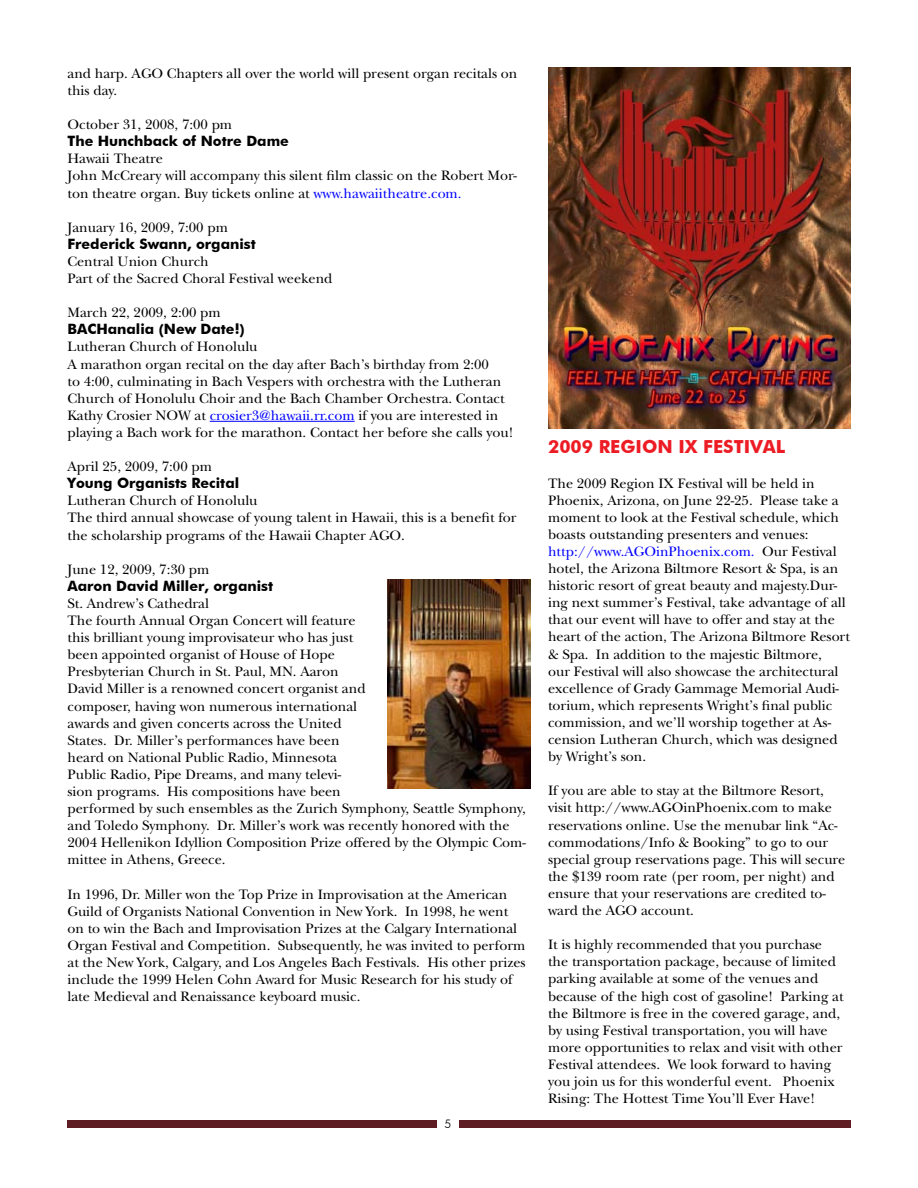
<style>
.page{position:relative;width:918px;height:1188px;background:#fff}
.page>*{position:absolute;margin:0;border:0;box-sizing:border-box;transform-origin:0 0}
.t1{font:700 18px "Futura BT";color:#ed1c24}
.t2{font:14.25px/17.1px "New Baskerville";color:#000}
.t3{font:700 14.25px "Futura BT";color:#000}
.s1{color:#00f}
</style>
<div class="page">
<div style="left:68px;top:1120px;width:369px;height:8px;background:#5e1c23"></div>
<div style="left:459px;top:1120px;width:391px;height:8px;background:#5e1c23"></div>
<hr style="left:210px;top:421px;width:145px;height:1px;background:#00f">
<img style="left:388px;top:579px;width:142px;height:210px">
<img style="left:548px;top:68px;width:302px;height:361px">
<p class="t2" style="left:68px;top:65px;width:452px">and harp. AGO Chapters all over the world will present organ recitals on this day.</p>
<p class="t2" style="left:68px;top:116px;width:166px">October 31, 2008, 7:00 pm</p>
<p class="t3" style="left:68px;top:133px;width:223px">The Hunchback of Notre Dame</p>
<p class="t2" style="left:68px;top:150px;width:451px">Hawaii Theatre<br>John McCreary will accompany this silent film classic on the Robert Mor&shy;ton theatre organ. Buy tickets online at <span class="s1">www.hawaiitheatre.com.</span></p>
<p class="t2" style="left:68px;top:219px;width:162px">January 16, 2009, 7:00 pm</p>
<p class="t3" style="left:68px;top:235px;width:190px">Frederick Swann, organist</p>
<p class="t2" style="left:68px;top:253px;width:267px">Central Union Church<br>Part of the Sacred Choral Festival weekend</p>
<p class="t2" style="left:68px;top:304px;width:155px">March 22, 2009, 2:00 pm</p>
<p class="t3" style="left:68px;top:321px;width:179px">BACHanalia (New Date!)</p>
<p class="t2" style="left:68px;top:338px;width:447px">Lutheran Church of Honolulu<br>A marathon organ recital on the day after Bach’s birthday from 2:00<br>to 4:00, culminating in Bach Vespers with orchestra with the Lutheran Church of Honolulu Choir and the Bach Chamber Orchestra. Contact Kathy Crosier NOW at <span class="s1">crosier3@hawaii.rr.com</span> if you are interested in playing a Bach work for the marathon. Contact her before she calls you!</p>
<p class="t2" style="left:68px;top:458px;width:146px">April 25, 2009, 7:00 pm</p>
<p class="t3" style="left:68px;top:475px;width:173px">Young Organists Recital</p>
<p class="t2" style="left:68px;top:492px;width:451px">Lutheran Church of Honolulu<br>The third annual showcase of young talent in Hawaii, this is a benefit for the scholarship programs of the Hawaii Chapter AGO.</p>
<p class="t2" style="left:68px;top:561px;width:143px">June 12, 2009, 7:30 pm</p>
<p class="t3" style="left:68px;top:577px;width:207px">Aaron David Miller, organist</p>
<p class="t2" style="left:68px;top:595px;width:460px">St. Andrew’s Cathedral<br>The fourth Annual Organ Concert will feature<br>this brilliant young improvisateur who has just<br>been appointed organist of House of Hope<br>Presbyterian Church in St. Paul, MN. Aaron<br>David Miller is a renowned concert organist and<br>composer, having won numerous international<br>awards and given concerts across the United<br>States. Dr. Miller’s performances have been<br>heard on National Public Radio, Minnesota<br>Public Radio, Pipe Dreams, and many televi-<br>sion programs. His compositions have been<br>performed by such ensembles as the Zurich Symphony, Seattle Symphony, and Toledo Symphony. Dr. Miller’s work was recently honored with the 2004 Hellenikon Idyllion Composition Prize offered by the Olympic Com&shy;mittee in Athens, Greece.</p>
<p class="t2" style="left:68px;top:886px;width:460px">In 1996, Dr. Miller won the Top Prize in Improvisation at the American Guild of Organists National Convention in New York. In 1998, he went on to win the Bach and Improvisation Prizes at the Calgary International Organ Festival and Competition. Subsequently, he was invited to perform at the New York, Calgary, and Los Angeles Bach Festivals. His other prizes include the 1999 Helen Cohn Award for Music Research for his study of late Medieval and Renaissance keyboard music.</p>
<p class="t1" style="left:548px;top:436px;width:239px">2009 REGION IX FESTIVAL</p>
<p class="t2" style="left:548px;top:475px;width:303px">The 2009 Region IX Festival will be held in Phoenix, Arizona, on June 22-25. Please take a moment to look at the Festival schedule, which boasts outstanding presenters and venues: <span class="s1">http://www.AGOinPhoenix.com.</span> Our Festival hotel, the Arizona Biltmore Resort &amp; Spa, is an historic resort of great beauty and majesty.Dur&shy;ing next summer’s Festival, take advantage of all that our event will have to offer and stay at the heart of the action, The Arizona Biltmore Resort &amp; Spa. In addition to the majestic Biltmore,<br>our Festival will also showcase the architectural excellence of Grady Gammage Memorial Audi&shy;torium, which represents Wright’s final public commission, and we’ll worship together at As&shy;cension Lutheran Church, which was designed by Wright’s son.</p>
<p class="t2" style="left:548px;top:782px;width:299px">If you are able to stay at the Biltmore Resort, visit http://www.AGOinPhoenix.com to make reservations online. Use the menubar link “Ac&shy;commodations/Info &amp; Booking” to go to our special group reservations page. This will secure the $139 room rate (per room, per night) and ensure that your reservations are credited to&shy;ward the AGO account.</p>
<p class="t2" style="left:548px;top:936px;width:297px">It is highly recommended that you purchase the transportation package, because of limited parking available at some of the venues and because of the high cost of gasoline! Parking at the Biltmore is free in the covered garage, and, by using Festival transportation, you will have more opportunities to relax and visit with other Festival attendees. We look forward to having you join us for this wonderful event. Phoenix Rising: The Hottest Time You’ll Ever Have!</p>
</div>
